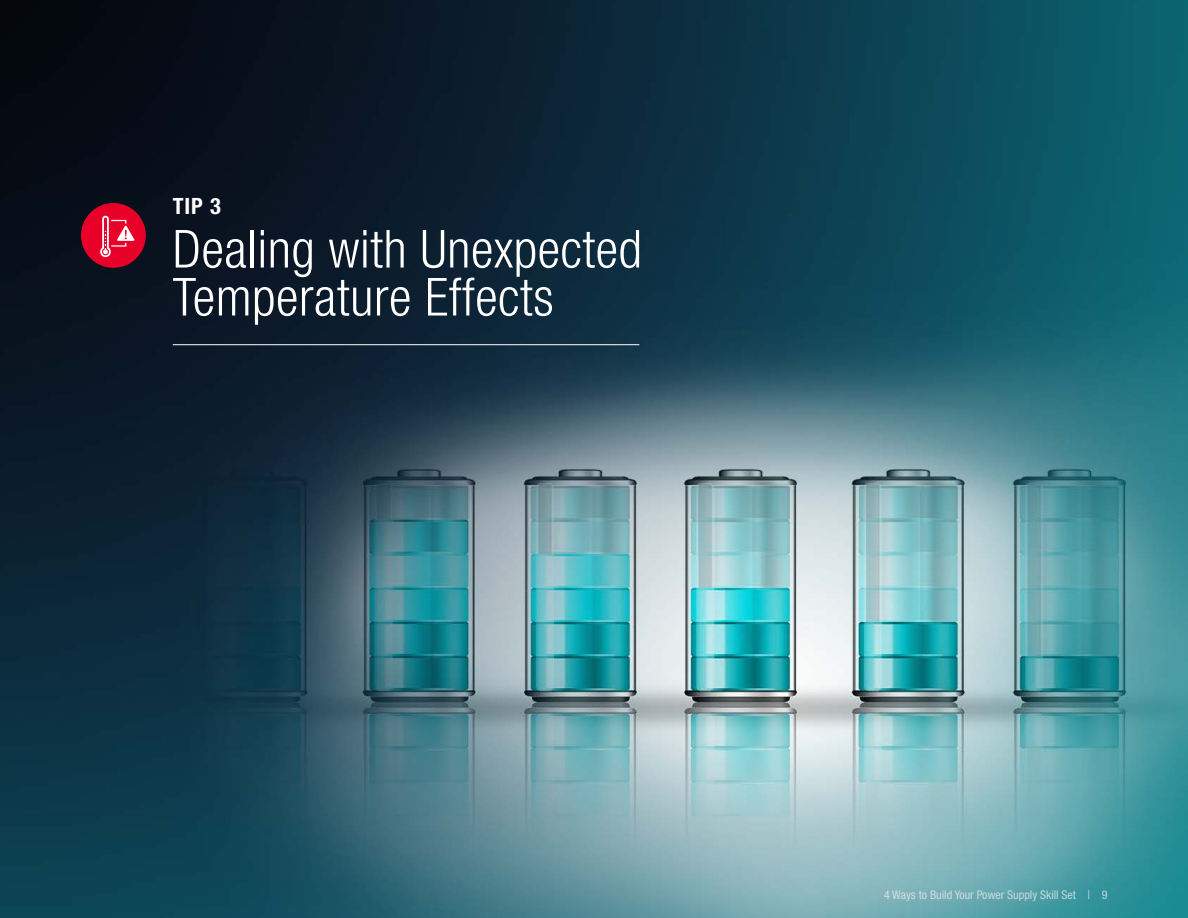
<style>
.page{position:relative;width:1188px;height:918px;background:#fff}
.page>*{position:absolute;margin:0;border:0;box-sizing:border-box;transform-origin:0 0}
.t1{font:300 condensed 52.5px/48px "Helvetica Neue LT Std";letter-spacing:.01em;color:#fff}
.t2{font:700 condensed 22.5px "Helvetica Neue LT Std";color:#fff}
.t3{font:condensed 12px "Helvetica Neue LT Std";color:#edecee}
</style>
<div class="page">
<img style="left:0;top:0;width:1188px;height:918px">
<hr style="left:173px;top:344px;width:466px;height:1px;background:#fff">
<div style="left:81px;top:203px;width:65px;height:65px;background:#e80029;border-radius:50%"></div>
<svg style="left:100px;top:216px;width:35px;height:41px"></svg>
<p class="t2" style="left:173px;top:192px;width:50px">TIP 3</p>
<p class="t1" style="left:173px;top:225px;width:471px">Dealing with Unexpected<br>Temperature Effects</p>
<p class="t3" style="left:884px;top:887px;width:225px">4 Ways to Build Your Power Supply Skill Set | 9</p>
</div>
